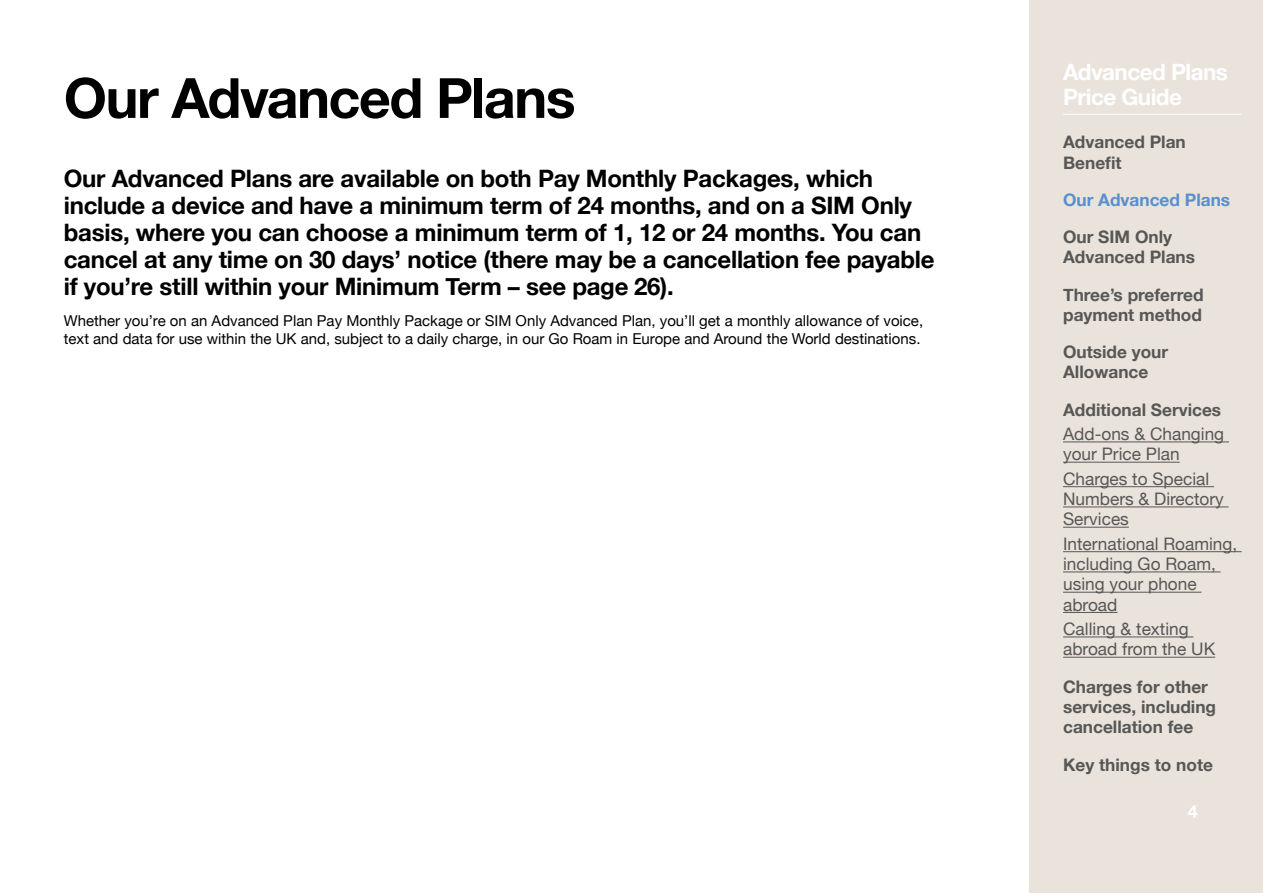
<style>
.page{position:relative;width:1263px;height:893px;background:#fff}
.page>*{position:absolute;margin:0;border:0;box-sizing:border-box;transform-origin:0 0}
.t1{font:700 55.5px "Helvetica Neue";letter-spacing:-.025em;color:#000}
.t2{font:700 24px/27px "Helvetica Neue";letter-spacing:-.01em;color:#000}
.t3{font:700 22.5px "Helvetica Neue";letter-spacing:-.025em;color:#fff}
.t4{font:700 18px "Helvetica Neue";color:#fff}
.t5{font:17.25px/20.2px "Helvetica Neue";color:#575756}
.t6{font:700 17.25px/20.2px "Helvetica Neue";color:#575756}
.t7{font:700 17.25px "Helvetica Neue";color:#575756}
.t8{font:700 17.25px "Helvetica Neue";color:#588fcc}
.t9{font:15px/18px "Helvetica Neue";color:#000}
.s1{font-style:inherit}
</style>
<div class="page">
<div style="left:1029px;top:0;width:234px;height:893px;background:#eae3db"></div>
<hr style="left:1063px;top:114px;width:179px;height:1px;background:#fff">
<hr style="left:1063px;top:441px;width:166px;height:1px;background:#575756">
<hr style="left:1063px;top:462px;width:117px;height:1px;background:#575756">
<hr style="left:1063px;top:486px;width:151px;height:1px;background:#575756">
<hr style="left:1063px;top:506px;width:166px;height:1px;background:#575756">
<hr style="left:1063px;top:527px;width:66px;height:1px;background:#575756">
<hr style="left:1063px;top:551px;width:179px;height:1px;background:#575756">
<hr style="left:1063px;top:571px;width:158px;height:1px;background:#575756">
<hr style="left:1063px;top:592px;width:138px;height:1px;background:#575756">
<hr style="left:1063px;top:612px;width:54px;height:1px;background:#575756">
<hr style="left:1063px;top:636px;width:130px;height:1px;background:#575756">
<hr style="left:1063px;top:657px;width:152px;height:1px;background:#575756">
<h1 class="t1" style="left:64px;top:55px;width:513px">Ou<span class="s1">r A</span>dvanc<span class="s1">ed P</span>lans</h1>
<p class="t2" style="left:64px;top:166px;width:872px">Our Advanced Plans are available on both Pay Monthly Packages, which include a device and have a minimum term of 24 months, and on a <span class="s1">SIM Only </span>basis, where you can choose a minimum term of 1, 12 or 24 months. You can cancel at any time on 30 days’ notice (there may be a cancellation fee payable if you’re still within your Minimum T<span class="s1">erm</span> – see <span class="s1">page 26).</span></p>
<p class="t9" style="left:64px;top:313px;width:861px">Whether you’re on an Advanced Plan Pay Monthly Package or SIM Only Advanced Plan, you’ll get a monthly allowance of voice, text and data for use within the UK and, subject to a daily charge, in our Go Roam in Europe and Around the World destinations.</p>
<p class="t3" style="left:1063px;top:54px;width:166px">Advanced Plans</p>
<p class="t3" style="left:1063px;top:80px;width:120px">Price Guide</p>
<p class="t6" style="left:1063px;top:133px;width:124px">Advanced Plan</p>
<p class="t7" style="left:1063px;top:149px;width:60px">Benefit</p>
<p class="t8" style="left:1063px;top:186px;width:169px">Our Advanced Plans</p>
<p class="t6" style="left:1063px;top:227px;width:133px">Our SIM Only<br>Advanced Plans</p>
<p class="t6" style="left:1063px;top:285px;width:142px"><span class="s1">Three’</span>s pr<span class="s1">eferr</span>ed payment method</p>
<p class="t6" style="left:1063px;top:342px;width:107px">Outside your</p>
<p class="t7" style="left:1063px;top:359px;width:87px">Allowance</p>
<p class="t6" style="left:1063px;top:400px;width:160px">Additional Services</p>
<p class="t5" style="left:1063px;top:425px;width:163px">Add-ons &amp; Changing your Price Plan</p>
<p class="t5" style="left:1063px;top:470px;width:162px">Charges to Special<br>Numbers &amp; Directory<br>Services</p>
<p class="t5" style="left:1063px;top:535px;width:176px">International Roaming, including Go Roam, using your phone abroad</p>
<p class="t5" style="left:1063px;top:620px;width:154px">Calling &amp; texting abroad from the UK</p>
<p class="t6" style="left:1063px;top:677px;width:154px"><span class="s1">Char</span>ges for other services, including cancellation fee</p>
<p class="t6" style="left:1063px;top:755px;width:151px">Key things to note</p>
<p class="t4" style="left:1188px;top:797px;width:12px">4</p>
</div>
